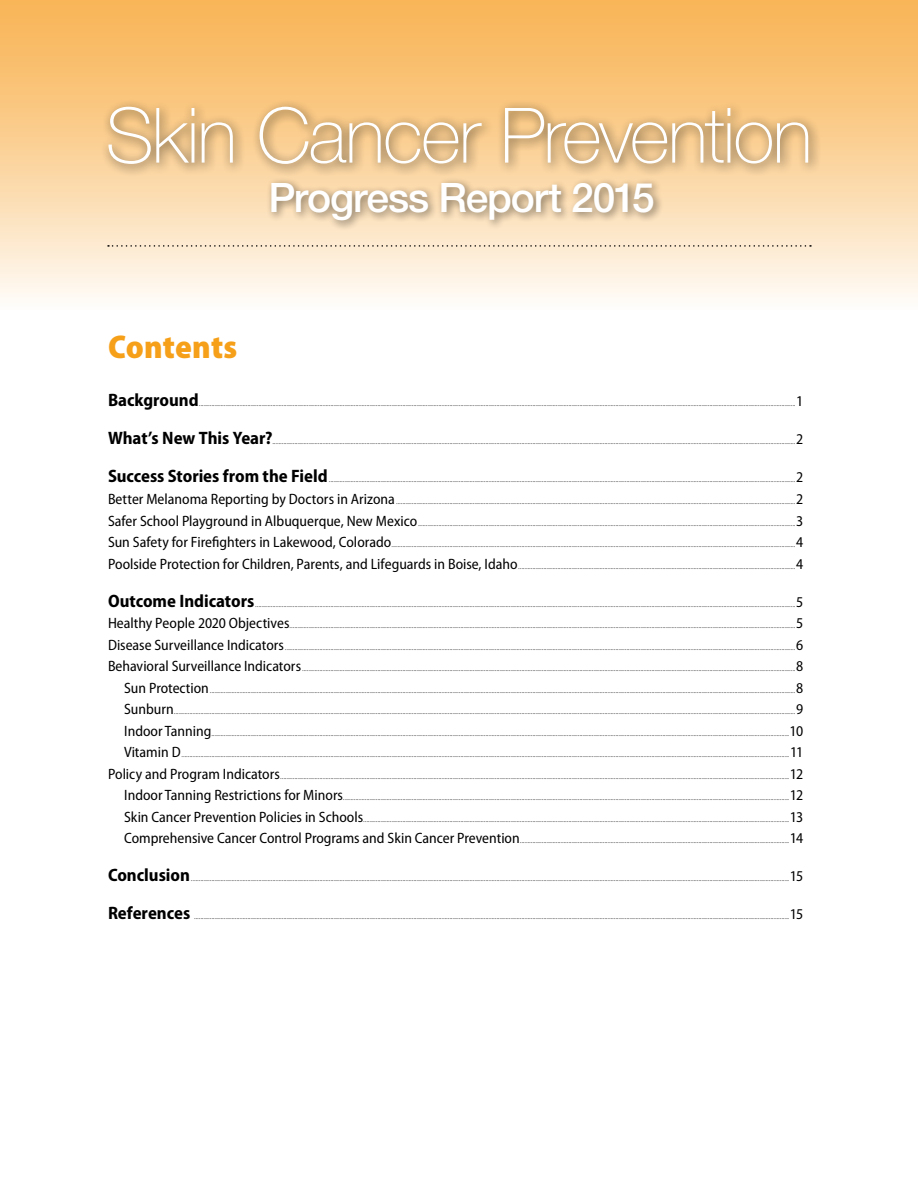
<style>
.page{position:relative;width:918px;height:1188px;background:#fff}
.page>*{position:absolute;margin:0;border:0;box-sizing:border-box;transform-origin:0 0}
.t1{font:100 76.5px "Helvetica Neue LT Std";letter-spacing:-.025em;color:#fff}
.t2{font:500 40.65px "Helvetica Neue LT Std";letter-spacing:-.03em;color:#fff}
.t3{font:900 semi-condensed 33px "Myriad Pro";letter-spacing:.005em;color:#f6a01a}
.TU__TOC_Sub-Sections{font:300 9px "Myriad Pro";color:#000}
.TU__TOC_Sub-SUB-Sect{font:300 9px "Myriad Pro";color:#000}
.TS__TOC_Sections{font:300 9px "Myriad Pro";color:#000}
.s1{font-weight:700;font-stretch:semi-condensed;font-size:18px}
.s2{font-weight:400;font-stretch:semi-condensed;font-size:15px}
</style>
<div class="page">
<div style="left:0;top:0;width:918px;height:310px;background:linear-gradient(to bottom,#f8b04c,#fef9f3)"></div>
<div style="left:100px;top:99px;width:722px;height:78px;background:#000;opacity:.5"></div>
<div style="left:266px;top:177px;width:398px;height:54px;background:#000;opacity:.5"></div>
<svg style="left:108px;top:245px;width:703px;height:2px"></svg>
<h1 class="t1" style="left:106px;top:92px;width:708px">Skin Cancer Prevention</h1>
<h2 class="t2" style="left:268px;top:173px;width:388px">Progress Report 2015</h2>
<h2 class="t3" style="left:108px;top:329px;width:131px">Contents</h2>
<p class="TS__TOC_Sections" style="left:108px;top:399px;width:697px"><span class="s1">Background</span>.............................................................................................................................................................................................................................................................................................................................................................................................<span class="s2">1</span></p>
<p class="TS__TOC_Sections" style="left:108px;top:437px;width:697px"><span class="s1">What’s New This Year?</span>..............................................................................................................................................................................................................................................................................................................................................<span class="s2">2</span></p>
<p class="TS__TOC_Sections" style="left:108px;top:475px;width:697px"><span class="s1">Success Stories from the Field</span>..........................................................................................................................................................................................................................................................................................................<span class="s2">2</span></p>
<p class="TU__TOC_Sub-Sections" style="left:108px;top:496px;width:697px"><span class="s2">Better Melanoma Reporting by Doctors in Arizona</span>...............................................................................................................................................................................................................................................................<span class="s2">2</span></p>
<p class="TU__TOC_Sub-Sections" style="left:108px;top:518px;width:697px"><span class="s2">Safer School Playground in Albuquerque, New Mexico</span>.................................................................................................................................................................................................................................................<span class="s2">3</span></p>
<p class="TU__TOC_Sub-Sections" style="left:108px;top:539px;width:697px"><span class="s2">Sun Safety for Firefighters in Lakewood, Colorado</span>..................................................................................................................................................................................................................................................................<span class="s2">4</span></p>
<p class="TU__TOC_Sub-Sections" style="left:108px;top:561px;width:697px"><span class="s2">Poolside Protection for Children, Parents, and Lifeguards in Boise, Idaho</span>.................................................................................................................................................................................<span class="s2">4</span></p>
<p class="TS__TOC_Sections" style="left:108px;top:599px;width:697px"><span class="s1">Outcome Indicators</span>.........................................................................................................................................................................................................................................................................................................................................................<span class="s2">5</span></p>
<p class="TU__TOC_Sub-Sections" style="left:108px;top:620px;width:697px"><span class="s2">Healthy People 2020 Objectives</span>...................................................................................................................................................................................................................................................................................................................................<span class="s2">5</span></p>
<p class="TU__TOC_Sub-Sections" style="left:108px;top:642px;width:697px"><span class="s2">Disease Surveillance Indicators</span>......................................................................................................................................................................................................................................................................................................................................<span class="s2">6</span></p>
<p class="TU__TOC_Sub-Sections" style="left:108px;top:663px;width:697px"><span class="s2">Behavioral Surveillance Indicators</span>...........................................................................................................................................................................................................................................................................................................................<span class="s2">8</span></p>
<p class="TU__TOC_Sub-SUB-Sect" style="left:124px;top:685px;width:681px"><span class="s2">Sun Protection</span>......................................................................................................................................................................................................................................................................................................................................................................................<span class="s2">8</span></p>
<p class="TU__TOC_Sub-SUB-Sect" style="left:124px;top:706px;width:681px"><span class="s2">Sunburn</span>.............................................................................................................................................................................................................................................................................................................................................................................................................<span class="s2">9</span></p>
<p class="TU__TOC_Sub-SUB-Sect" style="left:124px;top:728px;width:681px"><span class="s2">Indoor Tanning</span>.................................................................................................................................................................................................................................................................................................................................................................................<span class="s2">10</span></p>
<p class="TU__TOC_Sub-SUB-Sect" style="left:124px;top:749px;width:681px"><span class="s2">Vitamin D</span>....................................................................................................................................................................................................................................................................................................................................................................................................<span class="s2">11</span></p>
<p class="TU__TOC_Sub-Sections" style="left:108px;top:771px;width:697px"><span class="s2">Policy and Program Indicators</span>.....................................................................................................................................................................................................................................................................................................................................<span class="s2">12</span></p>
<p class="TU__TOC_Sub-SUB-Sect" style="left:124px;top:792px;width:681px"><span class="s2">Indoor Tanning Restrictions for Minors</span>.............................................................................................................................................................................................................................................................................................<span class="s2">12</span></p>
<p class="TU__TOC_Sub-SUB-Sect" style="left:124px;top:814px;width:681px"><span class="s2">Skin Cancer Prevention Policies in Schools</span>................................................................................................................................................................................................................................................................................<span class="s2">13</span></p>
<p class="TU__TOC_Sub-SUB-Sect" style="left:124px;top:835px;width:681px"><span class="s2">Comprehensive Cancer Control Programs and Skin Cancer Prevention</span>............................................................................................................................................................................<span class="s2">14</span></p>
<p class="TS__TOC_Sections" style="left:108px;top:873px;width:697px"><span class="s1">Conclusion</span>..............................................................................................................................................................................................................................................................................................................................................................................................<span class="s2">15</span></p>
<p class="TS__TOC_Sections" style="left:108px;top:911px;width:697px"><span class="s1">References</span> ............................................................................................................................................................................................................................................................................................................................................................................................<span class="s2">15</span></p>
</div>
